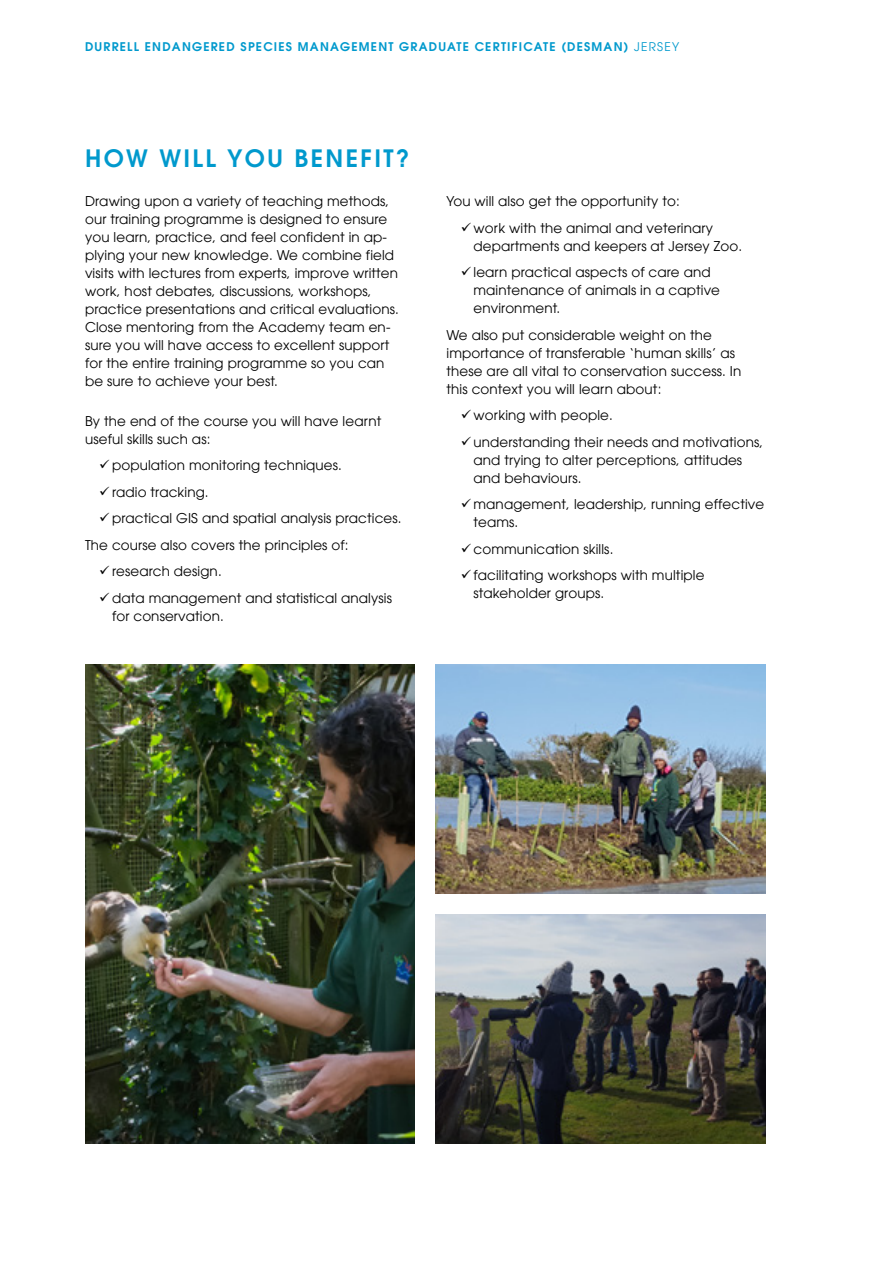
<style>
.page{position:relative;width:893px;height:1263px;background:#fff}
.page>*{position:absolute;margin:0;border:0;box-sizing:border-box;transform-origin:0 0}
.t1{font:24px "Avant Garde Gothic ITCW01 Dm";letter-spacing:.1em;color:#0099cd}
.t2{font:13.5px/18px "Avant Garde Gothic ITCW01 Bk";letter-spacing:.01em;color:#000}
.t3{font:12px "Avant Garde Gothic ITCW01 Dm";letter-spacing:.1em;color:#0099cd}
.s1{font-family:"Avant Garde Gothic ITCW01 Bk"}
</style>
<div class="page">
<img style="left:436px;top:915px;width:329px;height:229px">
<img style="left:85px;top:664px;width:330px;height:479px">
<img style="left:436px;top:664px;width:329px;height:229px">
<p class="t3" style="left:85px;top:39px;width:596px">DURRELL ENDANGERED SPECIES MANAGEMENT GRADUATE CERTIFICATE (DESMAN) <span class="s1">JERSEY</span></p>
<h1 class="t1" style="left:85px;top:142px;width:326px">HOW WILL YOU BENEFIT?</h1>
<p class="t2" style="left:85px;top:192px;width:315px">Drawing upon a variety of teaching methods, our training programme is designed to ensure you learn, practice, and feel confident in ap&shy;plying your new knowledge. We combine field visits with lectures from experts, improve written work, host debates, discussions, workshops, practice presentations and critical evaluations.<br>Close mentoring from the Academy team en&shy;sure you will have access to excellent support for the entire training programme so you can be sure to achieve your best.</p>
<p class="t2" style="left:85px;top:412px;width:298px">By the end of the course you will have learnt useful skills such as:</p>
<p class="t2" style="left:99px;top:456px;width:244px">✓ population monitoring techniques.</p>
<p class="t2" style="left:99px;top:483px;width:111px">✓ radio tracking.</p>
<p class="t2" style="left:85px;top:505px;width:318px;line-height:26.5px;text-indent:14px">✓ practical GIS and spatial analysis practices.<br>The course also covers the principles of:</p>
<p class="t2" style="left:99px;top:562px;width:124px">✓ research design.</p>
<p class="t2" style="left:112px;top:589px;width:281px;text-indent:-13px">✓ data management and statistical analysis for conservation.</p>
<p class="t2" style="left:446px;top:192px;width:235px">You will also get the opportunity to:</p>
<p class="t2" style="left:473px;top:219px;width:270px;text-indent:-13px">✓ work with the animal and veterinary departments and keepers at Jersey Zoo.</p>
<p class="t2" style="left:473px;top:263px;width:248px;text-indent:-13px">✓ learn practical aspects of care and maintenance of animals in a captive environment.</p>
<p class="t2" style="left:446px;top:326px;width:296px">We also put considerable weight on the importance of transferable ‘human skills’ as these are all vital to conservation success. In this context you will learn about:</p>
<p class="t2" style="left:461px;top:406px;width:154px">✓ working with people.</p>
<p class="t2" style="left:473px;top:433px;width:291px;text-indent:-13px">✓ understanding their needs and motivations, and trying to alter perceptions, attitudes and behaviours.</p>
<p class="t2" style="left:473px;top:495px;width:292px;text-indent:-13px">✓ management, leadership, running effective teams.</p>
<p class="t2" style="left:461px;top:540px;width:154px">✓ communication skills.</p>
<p class="t2" style="left:473px;top:566px;width:232px;text-indent:-13px">✓ facilitating workshops with multiple stakeholder groups.</p>
</div>
